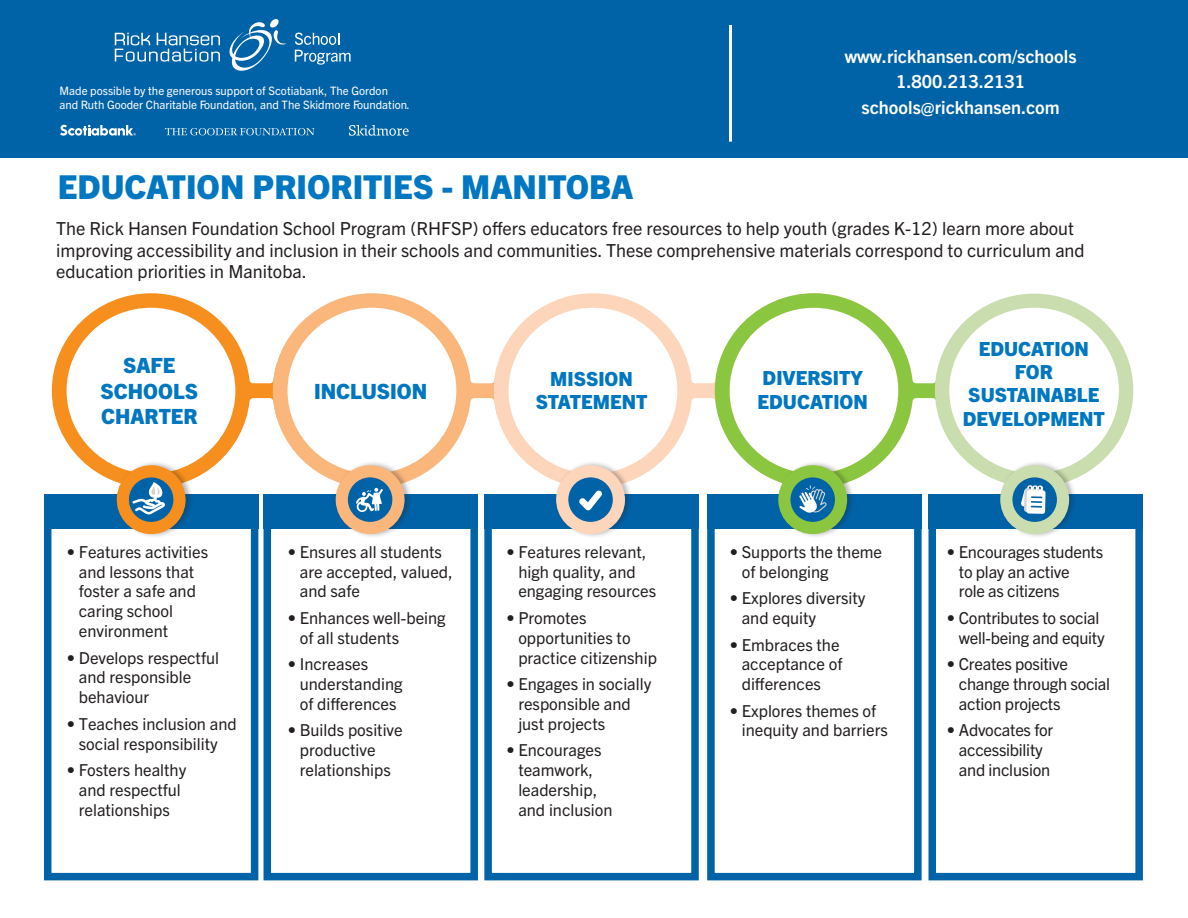
<style>
.page{position:relative;width:1188px;height:918px;background:#fff}
.page>*{position:absolute;margin:0;border:0;box-sizing:border-box;transform-origin:0 0}
.t1{font:800 33px "Trade Gothic Next LT Pro";color:#0077c0}
.t2{font:800 21px/25.2px "Trade Gothic Next LT Pro";color:#0077c0;text-align:center}
.t3{font:800 19.5px/23.4px "Trade Gothic Next LT Pro";color:#0077c0;text-align:center}
.t4{font:18px/21.6px "Trade Gothic Next LT Pro";color:#231f20}
.t5{font:700 18px/25.5px "Trade Gothic Next LT Pro";color:#fff;text-align:center}
.t6{font:16.5px/19.8px "Trade Gothic Next LT Pro";color:#231f20}
.t7{font:11.55px/14.5px "Trade Gothic Next LT Pro";color:#fff}
</style>
<div class="page">
<div style="left:0;top:0;width:1188px;height:157px;background:#0062a7"></div>
<div style="left:928px;top:497px;width:215px;height:383px;border:8px solid #0062a7"></div>
<div style="left:707px;top:497px;width:215px;height:383px;border:8px solid #0062a7"></div>
<div style="left:484px;top:497px;width:215px;height:383px;border:8px solid #0062a7"></div>
<div style="left:264px;top:497px;width:214px;height:383px;border:8px solid #0062a7"></div>
<div style="left:44px;top:497px;width:214px;height:383px;border:8px solid #0062a7"></div>
<div style="left:928px;top:494px;width:215px;height:35px;background:#0062a7"></div>
<div style="left:707px;top:494px;width:215px;height:35px;background:#0062a7"></div>
<div style="left:484px;top:494px;width:215px;height:35px;background:#0062a7"></div>
<div style="left:264px;top:494px;width:214px;height:35px;background:#0062a7"></div>
<div style="left:44px;top:494px;width:214px;height:35px;background:#0062a7"></div>
<svg style="left:52px;top:293px;width:221px;height:189px"></svg>
<svg style="left:273px;top:293px;width:221px;height:188px"></svg>
<svg style="left:494px;top:293px;width:221px;height:188px"></svg>
<div style="left:334px;top:460px;width:78px;height:78px;background:#231f20;opacity:.3"></div>
<svg style="left:335px;top:464px;width:70px;height:71px"></svg>
<div style="left:115px;top:460px;width:78px;height:78px;background:#231f20;opacity:.3"></div>
<svg style="left:115px;top:464px;width:72px;height:72px"></svg>
<div style="left:777px;top:460px;width:78px;height:78px;background:#231f20;opacity:.3"></div>
<div style="left:555px;top:460px;width:78px;height:78px;background:#231f20;opacity:.3"></div>
<svg style="left:555px;top:465px;width:71px;height:70px"></svg>
<div style="left:999px;top:460px;width:78px;height:78px;background:#231f20;opacity:.3"></div>
<svg style="left:715px;top:293px;width:418px;height:242px"></svg>
<hr style="left:729px;top:25px;width:3px;height:117px;background:#fff">
<svg style="left:115px;top:33px;width:105px;height:29px"></svg>
<svg style="left:229px;top:19px;width:57px;height:52px"></svg>
<svg style="left:295px;top:33px;width:56px;height:32px"></svg>
<svg style="left:349px;top:125px;width:60px;height:11px"></svg>
<svg style="left:60px;top:125px;width:76px;height:11px"></svg>
<svg style="left:165px;top:128px;width:150px;height:7px"></svg>
<p class="t7" style="left:60px;top:83px;width:352px">Made possible by the generous support of Scotiabank, The Gordon<br>and Ruth Gooder Charitable Foundation, and The Skidmore Foundation.</p>
<p class="t5" style="left:845px;top:42px;width:233px">www.rickhansen.com/schools<br>1.800.213.2131 schools@rickhansen.com</p>
<h1 class="t1" style="left:58px;top:164px;width:577px">EDUCATION PRIORITIES - MANITOBA</h1>
<p class="t4" style="left:56px;top:217px;width:1030px">The Rick Hansen Foundation School Program (RHFSP) offers educators free resources to help youth (grades K-12) learn more about improving accessibility and inclusion in their schools and communities. These comprehensive materials correspond to curriculum and education priorities in Manitoba.</p>
<p class="t2" style="left:101px;top:352px;width:99px">SAFE<br>SCHOOLS<br>CHARTER</p>
<p class="t6" style="left:79px;top:541px;width:131px;text-indent:-12px">• Features activities and lessons that foster a safe and caring school environment</p>
<p class="t6" style="left:79px;top:647px;width:142px;text-indent:-12px">• Develops respectful and responsible behaviour</p>
<p class="t6" style="left:67px;top:713px;width:171px;text-align:center">• Teaches inclusion and social responsibility</p>
<p class="t6" style="left:67px;top:759px;width:121px;text-align:center">• Fosters healthy and respectful relationships</p>
<p class="t2" style="left:314px;top:378px;width:115px">INCLUSION</p>
<p class="t6" style="left:300px;top:541px;width:155px;text-indent:-12px">• Ensures all students are accepted, valued, and safe</p>
<p class="t6" style="left:300px;top:607px;width:147px;text-indent:-12px">• Enhances well-being of all students</p>
<p class="t6" style="left:300px;top:653px;width:104px;text-indent:-12px">• Increases understanding of differences</p>
<p class="t6" style="left:300px;top:719px;width:104px;text-indent:-12px">• Builds positive productive relationships</p>
<p class="t3" style="left:536px;top:366px;width:113px">MISSION<br>STATEMENT</p>
<p class="t6" style="left:518px;top:541px;width:139px;text-indent:-12px">• Features relevant, high quality, and engaging resources</p>
<p class="t6" style="left:518px;top:607px;width:140px;text-indent:-12px">• Promotes opportunities to practice citizenship</p>
<p class="t6" style="left:518px;top:673px;width:135px;text-indent:-12px">• Engages in socially responsible and just projects</p>
<p class="t6" style="left:518px;top:739px;width:96px;text-indent:-12px">• Encourages teamwork, leadership, and inclusion</p>
<p class="t3" style="left:758px;top:365px;width:112px;text-align:left">DIVERSITY<br>EDUCATION</p>
<p class="t6" style="left:742px;top:541px;width:142px;text-indent:-12px">• Supports the theme of belonging</p>
<p class="t6" style="left:742px;top:587px;width:125px;text-indent:-12px">• Explores diversity and equity</p>
<p class="t6" style="left:742px;top:634px;width:102px;text-indent:-12px">• Embraces the acceptance of differences</p>
<p class="t6" style="left:742px;top:700px;width:148px;text-indent:-12px">• Explores themes of inequity and barriers</p>
<p class="t3" style="left:963px;top:335px;width:144px">EDUCATION<br>FOR<br>SUSTAINABLE<br>DEVELOPMENT</p>
<p class="t6" style="left:959px;top:541px;width:146px;text-indent:-12px">• Encourages students to play an active<br>role as citizens</p>
<p class="t6" style="left:959px;top:607px;width:147px;text-indent:-12px">• Contributes to social well-being and equity</p>
<p class="t6" style="left:959px;top:653px;width:153px;text-indent:-12px">• Creates positive change through social action projects</p>
<p class="t6" style="left:947px;top:719px;width:108px;text-align:center">• Advocates for accessibility and inclusion</p>
</div>
